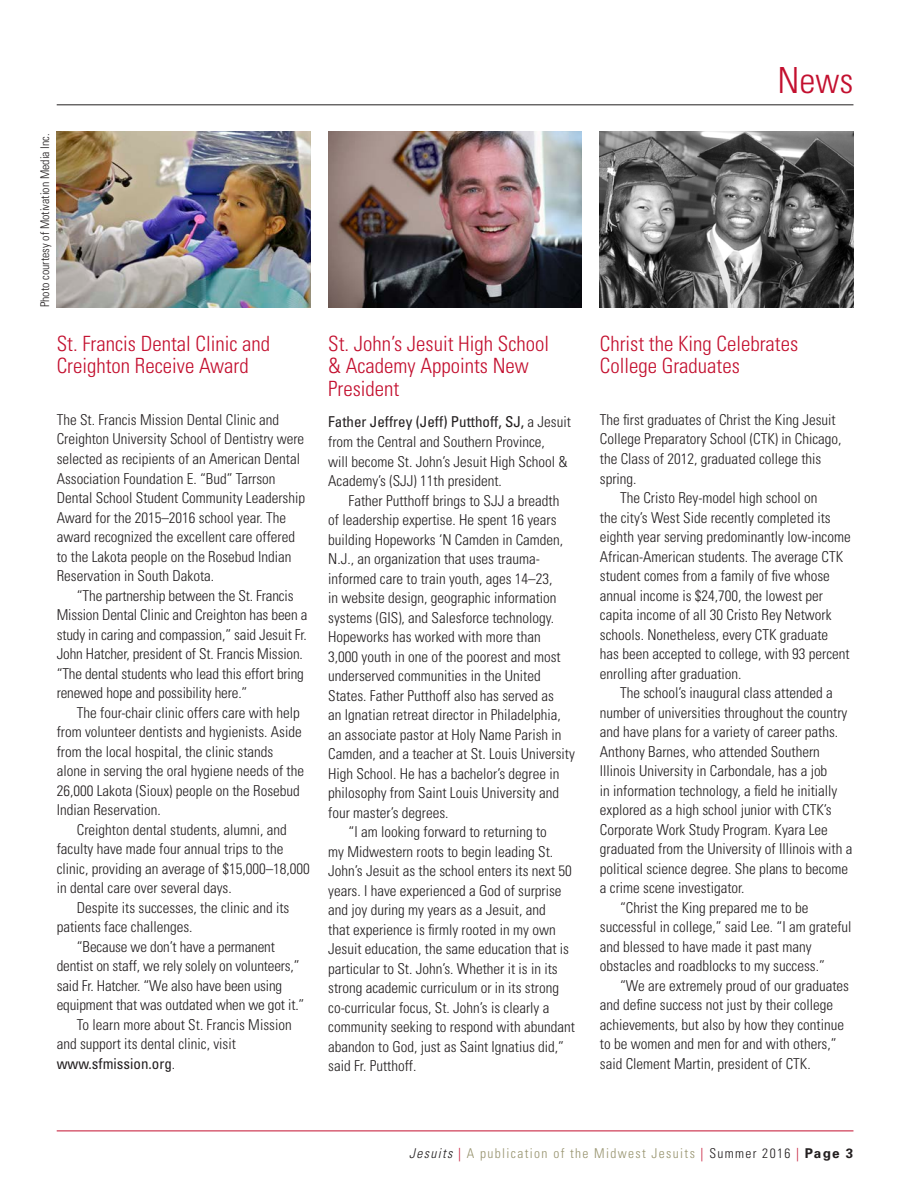
<style>
.page{position:relative;width:921px;height:1199px;background:#fff}
.page>*{position:absolute;margin:0;border:0;box-sizing:border-box;transform-origin:0 0}
.t1{font:300 condensed 36px "Univers";color:#c3102f}
.News_Head{font:300 condensed 21px/22.5px "Univers";color:#c3102f}
.News_Text{font:300 condensed 15px/19.5px "Univers";color:#231f20}
.News_Text_NO_INDENT{font:300 condensed 15px/19.5px "Univers";color:#231f20}
.t2{font:300 condensed 13.5px "Univers";letter-spacing:.1em;color:#98946f}
.t3{font:300 condensed 12px "Univers";color:#231f20}
.s1{font-weight:400}
.s2{font-style:italic;color:#231f20}
.s3{color:#c3102f}
.s4{color:#231f20}
.s5{font-weight:700;font-stretch:normal;color:#231f20}
</style>
<div class="page">
<hr style="left:57px;top:105px;width:796px;height:1px;background:#231f20">
<hr style="left:57px;top:1130px;width:796px;height:1px;background:#c3102f">
<img style="left:57px;top:132px;width:253px;height:175px">
<img style="left:328px;top:131px;width:254px;height:176px">
<img style="left:600px;top:132px;width:253px;height:175px">
<p class="t3" style="left:38px;top:307px;width:175px;rotate:-90deg">Photo courtesy of Motivation Media Inc.</p>
<p class="t1" style="left:777px;top:58px;width:77px">News</p>
<p class="News_Head" style="left:57px;top:332px;width:215px">St. Francis Dental Clinic and<br>Creighton Receive Award</p>
<p class="News_Head" style="left:328px;top:332px;width:222px">St. John’s Jesuit High School &amp; Academy Appoints New<br>President</p>
<p class="News_Head" style="left:600px;top:332px;width:200px">Christ the King Celebrates<br>College Graduates</p>
<p class="News_Text_NO_INDENT" style="left:57px;top:410px;width:250px">The St. Francis Mission Dental Clinic and Creighton University School of Dentistry were selected as recipients of an American Dental Association Foundation E. “Bud” Tarrson Dental School Student Community Leadership Award for the 2015–2016 school year. The award recognized the excellent care offered to the Lakota people on the Rosebud Indian Reservation in South Dakota.</p>
<p class="News_Text" style="left:57px;top:585px;width:252px;text-indent:20px">“The partnership between the St. Francis Mission Dental Clinic and Creighton has been a study in caring and compassion,” said Jesuit Fr.<br>John Hatcher, president of St. Francis Mission. “The dental students who lead this effort bring renewed hope and possibility here.”</p>
<p class="News_Text" style="left:57px;top:702px;width:249px;text-indent:20px">The four-chair clinic offers care with help from volunteer dentists and hygienists. Aside from the local hospital, the clinic stands alone in serving the oral hygiene needs of the 26,000 Lakota (Sioux) people on the Rosebud Indian Reservation.</p>
<p class="News_Text" style="left:57px;top:819px;width:255px;text-indent:20px">Creighton dental students, alumni, and faculty have made four annual trips to the clinic, providing an average of $15,000–18,000 in dental care over several days.</p>
<p class="News_Text" style="left:57px;top:897px;width:234px;text-indent:20px">Despite its successes, the clinic and its patients face challenges.</p>
<p class="News_Text" style="left:57px;top:936px;width:249px;text-indent:20px">“Because we don’t have a permanent dentist on staff, we rely solely on volunteers,” said Fr. Hatcher. “We also have been using equipment that was outdated when we got it.”</p>
<p class="News_Text" style="left:57px;top:1014px;width:236px;text-indent:20px">To learn more about St. Francis Mission and support its dental clinic, visit <span class="s1">www.sfmission.org</span>.</p>
<p class="News_Text_NO_INDENT" style="left:600px;top:410px;width:243px">The first graduates of Christ the King Jesuit College Preparatory School (CTK) in Chicago, the Class of 2012, graduated college this spring.</p>
<p class="News_Text" style="left:600px;top:488px;width:252px;text-indent:20px">The Cristo Rey-model high school on<br>the city’s West Side recently completed its eighth year serving predominantly low-income African-American students. The average CTK student comes from a family of five whose annual income is $24,700, the lowest per capita income of all 30 Cristo Rey Network schools. Nonetheless, every CTK graduate has been accepted to college, with 93 percent enrolling after graduation.</p>
<p class="News_Text" style="left:600px;top:683px;width:254px;text-indent:20px">The school’s inaugural class attended a number of universities throughout the country and have plans for a variety of career paths.<br>Anthony Barnes, who attended Southern Illinois University in Carbondale, has a job<br>in information technology, a field he initially explored as a high school junior with CTK’s Corporate Work Study Program. Kyara Lee graduated from the University of Illinois with a political science degree. She plans to become a crime scene investigator.</p>
<p class="News_Text" style="left:600px;top:897px;width:253px;text-indent:20px">“Christ the King prepared me to be successful in college,” said Lee. “I am grateful and blessed to have made it past many obstacles and roadblocks to my success.”</p>
<p class="News_Text" style="left:600px;top:975px;width:251px;text-indent:20px">“We are extremely proud of our graduates and define success not just by their college achievements, but also by how they continue to be women and men for and with others,” said Clement Martin, president of CTK.</p>
<p class="News_Text_NO_INDENT" style="left:328px;top:412px;width:244px"><span class="s1">Father Jeffrey (Jeff) Putthoff, SJ,</span> a Jesuit from the Central and Southern Province,<br>will become St. John’s Jesuit High School &amp; Academy’s (SJJ) 11th president.</p>
<p class="News_Text" style="left:328px;top:490px;width:248px;text-indent:20px">Father Putthoff brings to SJJ a breadth<br>of leadership expertise. He spent 16 years building Hopeworks ‘N Camden in Camden, N.J., an organization that uses trauma&shy;informed care to train youth, ages 14–23,<br>in website design, geographic information systems (GIS), and Salesforce technology.<br>Hopeworks has worked with more than<br>3,000 youth in one of the poorest and most underserved communities in the United States. Father Putthoff also has served as<br>an Ignatian retreat director in Philadelphia, an associate pastor at Holy Name Parish in Camden, and a teacher at St. Louis University High School. He has a bachelor’s degree in philosophy from Saint Louis University and four master’s degrees.</p>
<p class="News_Text" style="left:328px;top:822px;width:248px;text-indent:20px">“I am looking forward to returning to<br>my Midwestern roots to begin leading St.<br>John’s Jesuit as the school enters its next 50 years. I have experienced a God of surprise and joy during my years as a Jesuit, and<br>that experience is firmly rooted in my own Jesuit education, the same education that is particular to St. John’s. Whether it is in its strong academic curriculum or in its strong co-curricular focus, St. John’s is clearly a community seeking to respond with abundant abandon to God, just as Saint Ignatius did,” said Fr. Putthoff.</p>
<p class="t2" style="left:409px;top:1145px;width:446px"><span class="s2">Jesuits</span> <span class="s3">|</span> A publication of the Midwest Jesuits <span class="s3">|</span> <span class="s4">Summer 2016</span> <span class="s3">|</span> <span class="s5">Page 3</span></p>
</div>
